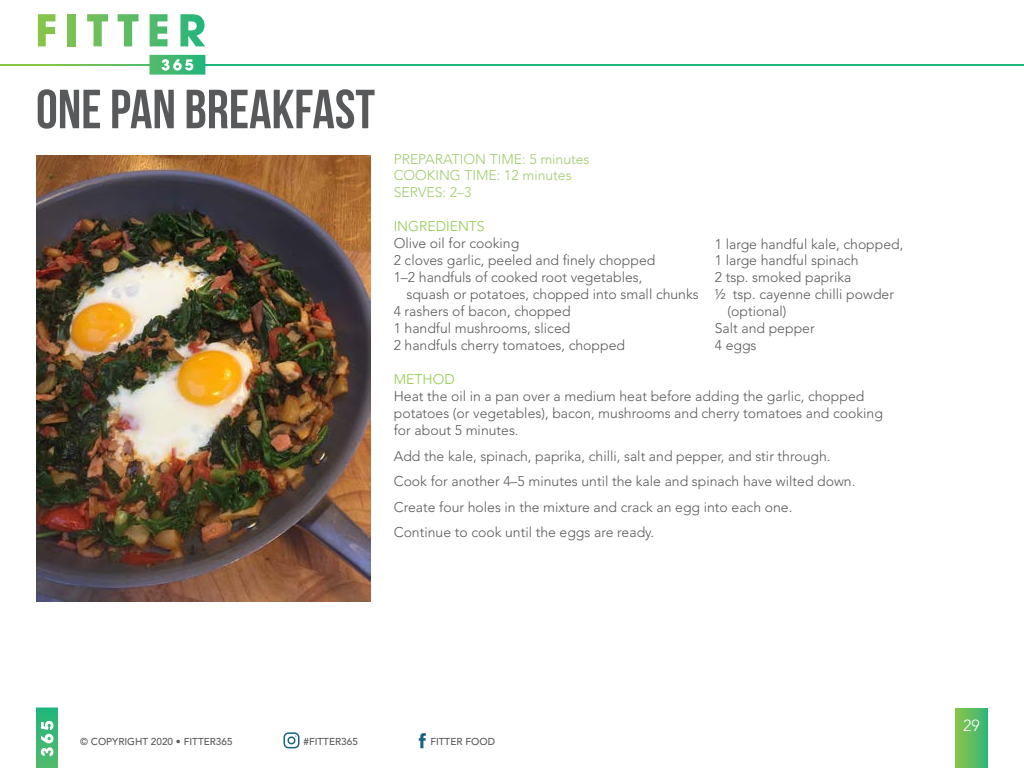
<style>
.page{position:relative;width:1024px;height:768px;background:#fff}
.page>*{position:absolute;margin:0;border:0;box-sizing:border-box;transform-origin:0 0}
.t1{font:55px "Bebas Neue";color:#58595b}
.t2{font:300 16px "Avenir";color:#fff}
.t3{font:300 14px/25.5px "Avenir";color:#58595b}
.t4{font:300 14px/17px "Avenir";color:#9fcc6b}
.t5{font:300 14px "Avenir";color:#93cb4d}
.t6{font:500 10px "Avenir";color:#58595b}
</style>
<div class="page">
<svg style="left:0;top:64px;width:150px;height:2px"></svg>
<hr style="left:203px;top:64px;width:821px;height:2px;background:#1eb57b">
<svg style="left:38px;top:14px;width:17px;height:32px"></svg>
<div style="left:68px;top:14px;width:8px;height:32px;background:#79c153"></div>
<svg style="left:87px;top:14px;width:21px;height:32px"></svg>
<svg style="left:118px;top:14px;width:20px;height:32px"></svg>
<svg style="left:150px;top:14px;width:18px;height:32px"></svg>
<svg style="left:180px;top:14px;width:25px;height:32px"></svg>
<svg style="left:150px;top:55px;width:55px;height:20px"></svg>
<svg style="left:36px;top:708px;width:22px;height:60px"></svg>
<svg style="left:955px;top:708px;width:33px;height:60px;background:#5fbd60"></svg>
<svg style="left:419px;top:733px;width:7px;height:15px"></svg>
<svg style="left:283px;top:732px;width:17px;height:16px"></svg>
<img style="left:36px;top:155px;width:335px;height:446px">
<h1 class="t1" style="left:36px;top:79px;width:341px">ONE PAN BREAKFAST</h1>
<p class="t4" style="left:394px;top:150px;width:197px">PREPARATION TIME: 5 minutes<br>COOKING TIME: 12 minutes<br>SERVES: 2–3</p>
<p class="t5" style="left:394px;top:218px;width:93px">INGREDIENTS</p>
<p class="t3" style="left:394px;top:231px;width:127px">Olive oil for cooking</p>
<p class="t3" style="left:394px;top:248px;width:263px">2 cloves garlic, peeled and finely chopped</p>
<p class="t3" style="left:394px;top:265px;width:250px">1–2 handfuls of cooked root vegetables,</p>
<p class="t3" style="left:406px;top:282px;width:294px">squash or potatoes, chopped into small chunks</p>
<p class="t3" style="left:394px;top:299px;width:178px">4 rashers of bacon, chopped</p>
<p class="t3" style="left:394px;top:316px;width:178px">1 handful mushrooms, sliced</p>
<p class="t3" style="left:394px;top:333px;width:233px">2 handfuls cherry tomatoes, chopped</p>
<p class="t5" style="left:394px;top:371px;width:62px">METHOD</p>
<p class="t3" style="left:394px;top:388px;width:491px;line-height:17px">Heat the oil in a pan over a medium heat before adding the garlic, chopped potatoes (or vegetables), bacon, mushrooms and cherry tomatoes and cooking for about 5 minutes.</p>
<p class="t3" style="left:394px;top:443px;width:463px">Add the kale, spinach, paprika, chilli, salt and pepper, and stir through.<br>Cook for another 4–5 minutes until the kale and spinach have wilted down.<br>Create four holes in the mixture and crack an egg into each one.<br>Continue to cook until the eggs are ready.</p>
<p class="t3" style="left:715px;top:231px;width:190px">1 large handful kale, chopped,</p>
<p class="t3" style="left:715px;top:248px;width:145px">1 large handful spinach</p>
<p class="t3" style="left:715px;top:265px;width:138px">2 tsp. smoked paprika</p>
<p class="t3" style="left:715px;top:282px;width:181px">½ tsp. cayenne chilli powder</p>
<p class="t3" style="left:728px;top:299px;width:60px">(optional)</p>
<p class="t3" style="left:715px;top:316px;width:101px">Salt and pepper</p>
<p class="t3" style="left:715px;top:333px;width:43px">4 eggs</p>
<p class="t6" style="left:80px;top:736px;width:154px">© COPYRIGHT 2020 • FITTER365</p>
<p class="t6" style="left:304px;top:736px;width:56px">#FITTER365</p>
<p class="t6" style="left:430px;top:736px;width:66px">FITTER FOOD</p>
<p class="t2" style="left:963px;top:716px;width:18px">29</p>
</div>
